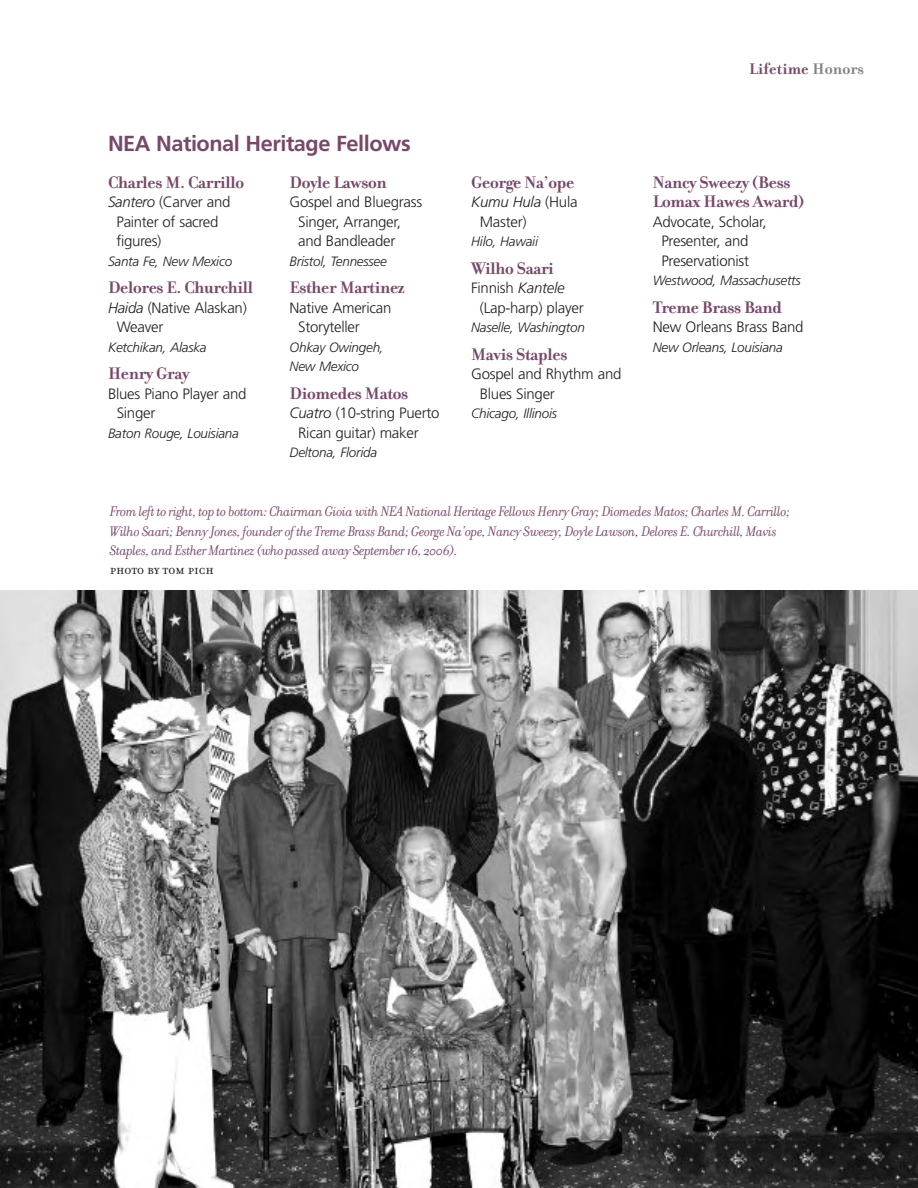
<style>
.page{position:relative;width:918px;height:1188px;background:#fff}
.page>*{position:absolute;margin:0;border:0;box-sizing:border-box;transform-origin:0 0}
.t1{font:700 21.75px "Frutiger";letter-spacing:-.02em;color:#78486a}
.t2{font:700 18px/19.5px "Filosofia";letter-spacing:-.015em;color:#78486a}
.t3{font:700 16.5px "Filosofia";letter-spacing:.01em;color:#78486a}
.t4{font:300 15px/19.5px "Frutiger";letter-spacing:-.015em;color:#231f20}
.t5{font:italic 15px/19.5px "Filosofia";letter-spacing:-.03em;color:#78486a}
.t6{font:15px "Filosofia All Small Caps";color:#231f20}
.t7{font:italic 300 13.5px/19.5px "Frutiger";letter-spacing:-.015em;color:#231f20}
.s1{font-style:italic}
.s2{color:#808285}
</style>
<div class="page">
<img style="left:0;top:590px;width:918px;height:598px">
<h1 class="t1" style="left:108px;top:135px;width:304px">NEA National Heritage Fellows</h1>
<p class="t2" style="left:108px;top:172px;width:138px">Charles M. Carrillo</p>
<p class="t4" style="left:116px;top:193px;width:115px;text-indent:-8px"><span class="s1">Santero</span> (Carver and<br>Painter of sacred figures)</p>
<p class="t7" style="left:108px;top:252px;width:126px">Santa Fe, New Mexico</p>
<p class="t2" style="left:108px;top:277px;width:147px">Delores E. Churchill</p>
<p class="t4" style="left:117px;top:299px;width:132px;text-indent:-9px"><span class="s1">Haida</span> (Native Alaskan)<br>Weaver</p>
<p class="t7" style="left:108px;top:338px;width:100px">Ketchikan, Alaska</p>
<p class="t2" style="left:108px;top:363px;width:83px">Henry Gray</p>
<p class="t4" style="left:117px;top:385px;width:131px;text-indent:-9px">Blues Piano Player and<br>Singer</p>
<p class="t7" style="left:108px;top:424px;width:132px">Baton Rouge, Louisiana</p>
<p class="t2" style="left:290px;top:172px;width:99px">Doyle Lawson</p>
<p class="t4" style="left:298px;top:193px;width:126px;text-indent:-9px">Gospel and Bluegrass<br>Singer, Arranger, and Bandleader</p>
<p class="t7" style="left:290px;top:252px;width:99px">Bristol, Tennessee</p>
<p class="t2" style="left:290px;top:277px;width:117px">Esther Martinez</p>
<p class="t4" style="left:298px;top:299px;width:95px;text-indent:-9px">Native American<br>Storyteller</p>
<p class="t7" style="left:290px;top:338px;width:96px">Ohkay Owingeh,<br>New Mexico</p>
<p class="t2" style="left:290px;top:383px;width:120px">Diomedes Matos</p>
<p class="t4" style="left:298px;top:404px;width:143px;text-indent:-9px"><span class="s1">Cuatro</span> (10-string Puerto<br>Rican guitar) maker</p>
<p class="t7" style="left:290px;top:444px;width:89px">Deltona, Florida</p>
<p class="t2" style="left:471px;top:172px;width:105px">George Na’ope</p>
<p class="t4" style="left:480px;top:193px;width:99px;text-indent:-9px"><span class="s1">Kumu Hula</span> (Hula<br>Master)</p>
<p class="t7" style="left:471px;top:233px;width:68px">Hilo, Hawaii</p>
<p class="t2" style="left:471px;top:258px;width:84px">Wilho Saari</p>
<p class="t4" style="left:480px;top:279px;width:105px;text-indent:-9px">Finnish <span class="s1">Kantele </span>(Lap-harp) player</p>
<p class="t7" style="left:471px;top:319px;width:115px">Naselle, Washington</p>
<p class="t2" style="left:471px;top:344px;width:98px">Mavis Staples</p>
<p class="t4" style="left:480px;top:365px;width:143px;text-indent:-9px">Gospel and Rhythm and<br>Blues Singer</p>
<p class="t7" style="left:471px;top:405px;width:87px">Chicago, Illinois</p>
<p class="t3" style="left:749px;top:59px;width:116px">Lifetime <span class="s2">Honors</span></p>
<p class="t2" style="left:653px;top:172px;width:154px">Nancy Sweezy (Bess<br>Lomax Hawes Award)</p>
<p class="t4" style="left:661px;top:213px;width:107px;text-indent:-9px">Advocate, Scholar,<br>Presenter, and<br>Preservationist</p>
<p class="t7" style="left:653px;top:272px;width:150px">Westwood, Massachusetts</p>
<p class="t2" style="left:653px;top:297px;width:131px">Treme Brass Band</p>
<p class="t4" style="left:653px;top:318px;width:152px">New Orleans Brass Band</p>
<p class="t7" style="left:653px;top:338px;width:132px">New Orleans, Louisiana</p>
<p class="t5" style="left:110px;top:501px;width:682px">From left to right, top to bottom: Chairman Gioia with NEA National Heritage Fellows Henry Gray; Diomedes Matos; Charles M. Carrillo;<br>Wilho Saari; Benny Jones, founder of the Treme Brass Band; George Na’ope, Nancy Sweezy, Doyle Lawson, Delores E. Churchill, Mavis<br>Staples, and Esther Martinez (who passed away September 16, 2006).</p>
<p class="t6" style="left:110px;top:560px;width:106px">Photo by Tom Pich</p>
</div>
